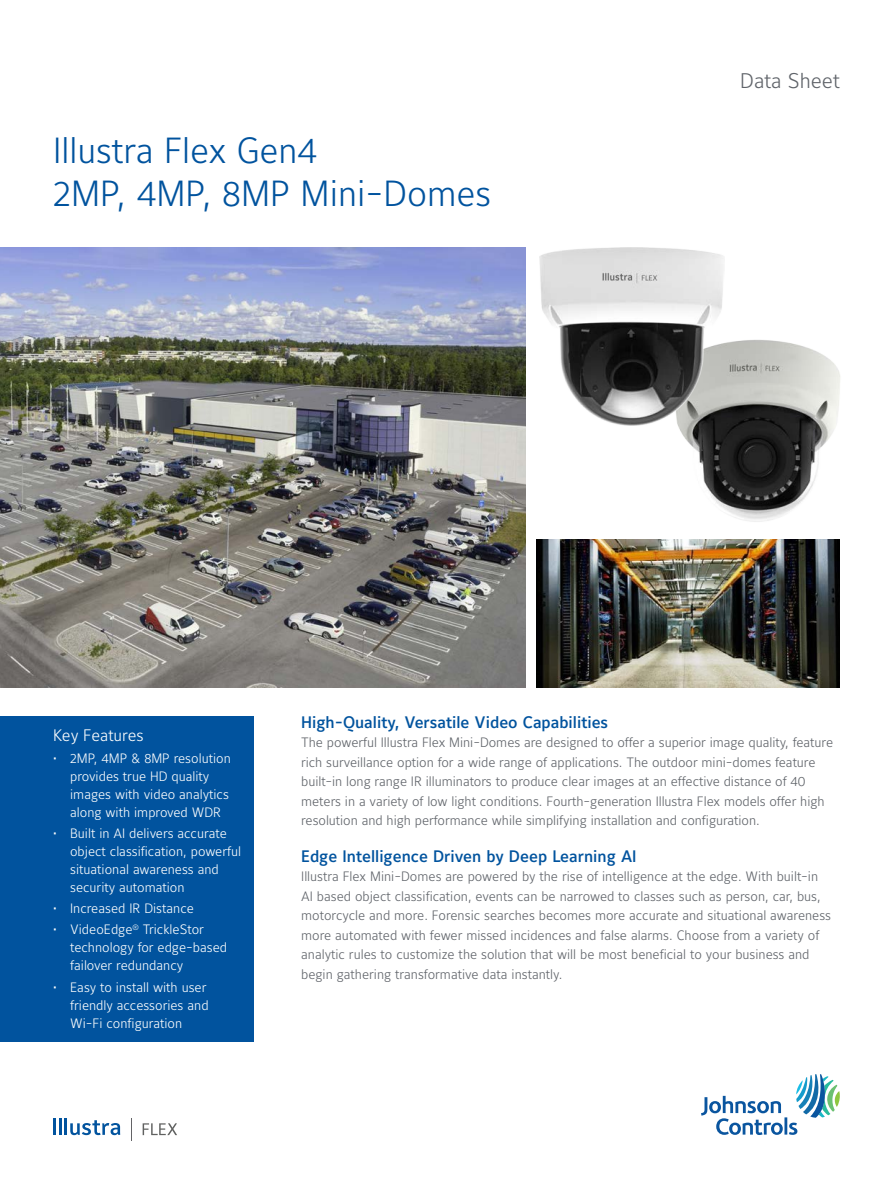
<style>
.page{position:relative;width:893px;height:1188px;background:#fff}
.page>*{position:absolute;margin:0;border:0;box-sizing:border-box;transform-origin:0 0}
.t1{font:300 36px/43.2px "Maurea Jci Lf ML";color:#01539e}
.t2{font:300 21px "Maurea Jci Lf ML";color:#5f6369}
.t3{font:500 16.5px "Maurea Jci Lf ML";color:#01539e}
.t4{font:300 16.5px "Maurea Jci Lf ML";color:#fff}
.t5{font:300 13.5px/19.5px "Maurea Jci Lf ML";letter-spacing:-.005em;color:#5f6369}
.t6{font:300 13.5px/18px "Maurea Jci Lf ML";color:#fff}
</style>
<div class="page">
<img style="left:536px;top:540px;width:304px;height:147px">
<img style="left:0;top:247px;width:526px;height:440px">
<svg style="left:701px;top:1074px;width:139px;height:61px"></svg>
<div style="left:0;top:716px;width:254px;height:326px;background:#01539e"></div>
<svg style="left:143px;top:1123px;width:34px;height:12px"></svg>
<svg style="left:131px;top:1118px;width:1px;height:23px"></svg>
<hr style="left:53px;top:1119px;width:3px;height:16px;background:#01539e">
<hr style="left:59px;top:1118px;width:3px;height:17px;background:#01539e">
<svg style="left:65px;top:1118px;width:55px;height:17px"></svg>
<img style="left:678px;top:340px;width:162px;height:182px">
<img style="left:539px;top:247px;width:185px;height:178px">
<h1 class="t1" style="left:53px;top:128px;width:440px">Illustra Flex Gen4<br>2MP, 4MP, 8MP Mini-Domes</h1>
<h2 class="t2" style="left:740px;top:68px;width:101px">Data Sheet</h2>
<p class="t4" style="left:53px;top:725px;width:92px">Key Features</p>
<p class="t6" style="left:70px;top:749px;width:162px;text-indent:-17px">• 2MP, 4MP &amp; 8MP resolution provides true HD quality images with video analytics along with improved WDR</p>
<p class="t6" style="left:70px;top:824px;width:172px;text-indent:-17px">• Built in AI delivers accurate object classification, powerful situational awareness and security automation</p>
<p class="t6" style="left:53px;top:899px;width:142px">• Increased IR Distance</p>
<p class="t6" style="left:70px;top:920px;width:159px;text-indent:-17px">• VideoEdge<sup>®</sup> TrickleStor technology for edge-based failover redundancy</p>
<p class="t6" style="left:70px;top:978px;width:140px;text-indent:-17px">• Easy to install with user friendly accessories and<br>Wi-Fi configuration</p>
<p class="t3" style="left:301px;top:712px;width:308px">High-Quality, Versatile Video Capabilities</p>
<p class="t5" style="left:301px;top:733px;width:533px">The powerful Illustra Flex Mini-Domes are designed to offer a superior image quality, feature rich surveillance option for a wide range of applications. The outdoor mini-domes feature built-in long range IR illuminators to produce clear images at an effective distance of 40 meters in a variety of low light conditions. Fourth-generation Illustra Flex models offer high resolution and high performance while simplifying installation and configuration.</p>
<p class="t3" style="left:301px;top:846px;width:337px">Edge Intelligence Driven by Deep Learning AI</p>
<p class="t5" style="left:301px;top:867px;width:531px">Illustra Flex Mini-Domes are powered by the rise of intelligence at the edge. With built-in AI based object classification, events can be narrowed to classes such as person, car, bus, motorcycle and more. Forensic searches becomes more accurate and situational awareness more automated with fewer missed incidences and false alarms. Choose from a variety of analytic rules to customize the solution that will be most beneficial to your business and begin gathering transformative data instantly.</p>
</div>
